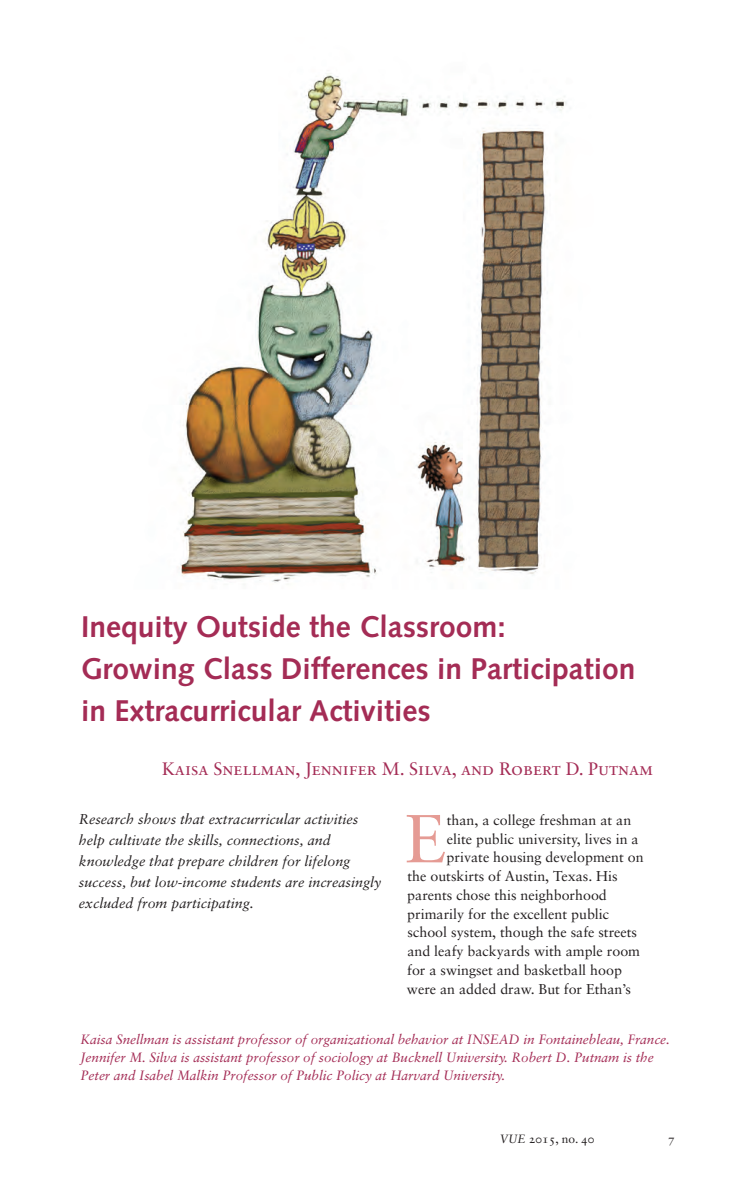
<style>
.page{position:relative;width:756px;height:1188px;background:#fff}
.page>*{position:absolute;margin:0;border:0;box-sizing:border-box;transform-origin:0 0}
.t1{font:67.95px "Sabon";color:#e59b94}
.t2{font:700 30px/42px "Syntax";color:#a42c55}
.t3{font:18px "Sabon Roman SC";color:#a42c55}
.t4{font:14.25px "Sabon";color:#231f20}
.t5{font:italic 14.25px/21px "Sabon";color:#231f20}
.t6{font:italic 13.5px/18px "Sabon";letter-spacing:-.005em;color:#a42c55}
.t7{font:12px "Sabon Roman SC";color:#231f20}
.s1{font-family:"Sabon";font-style:italic}
.s2{font-family:"Sabon"}
</style>
<div class="page">
<img style="left:179px;top:73px;width:388px;height:510px">
<h2 class="t2" style="left:81px;top:606px;width:556px">Inequity Outside the Classroom:<br>Growing Class Differences in Participation in Extracurricular Activities</h2>
<p class="t3" style="left:162px;top:759px;width:493px">Kaisa Snellman, Jennifer M. Silva, and Robert D. Putnam</p>
<p class="t5" style="left:79px;top:809px;width:304px">Research shows that extracurricular activities help cultivate the skills, connections, and knowledge that prepare children for lifelong success, but low-income students are increasingly excluded from participating.</p>
<h1 class="t1" style="left:405px;top:798px;width:43px">E</h1>
<p class="t4" style="left:447px;top:811px;width:186px">than, a college freshman at an</p>
<p class="t4" style="left:447px;top:830px;width:193px">elite public university, lives in a</p>
<p class="t4" style="left:447px;top:849px;width:199px">private housing development on</p>
<p class="t4" style="left:408px;top:868px;width:212px">the outskirts of Austin, Texas. His</p>
<p class="t4" style="left:407px;top:886px;width:201px">parents chose this neighborhood</p>
<p class="t4" style="left:407px;top:905px;width:203px">primarily for the excellent public</p>
<p class="t4" style="left:408px;top:924px;width:231px">school system, though the safe streets</p>
<p class="t4" style="left:407px;top:943px;width:234px">and leafy backyards with ample room</p>
<p class="t4" style="left:407px;top:961px;width:216px">for a swingset and basketball hoop</p>
<p class="t4" style="left:407px;top:980px;width:226px">were an added draw. But for Ethan’s</p>
<p class="t6" style="left:80px;top:1030px;width:591px">Kaisa Snellman is assistant professor of organizational behavior at INSEAD in Fontainebleau, France.<br>Jennifer M. Silva is assistant professor of sociology at Bucknell University. Robert D. Putnam is the<br>Peter and Isabel Malkin Professor of Public Policy at Harvard University.</p>
<p class="t7" style="left:499px;top:1132px;width:97px"><span class="s1">VUE</span> 2015, <span class="s2">no</span>. 40</p>
<p class="t7" style="left:668px;top:1132px;width:8px">7</p>
</div>
